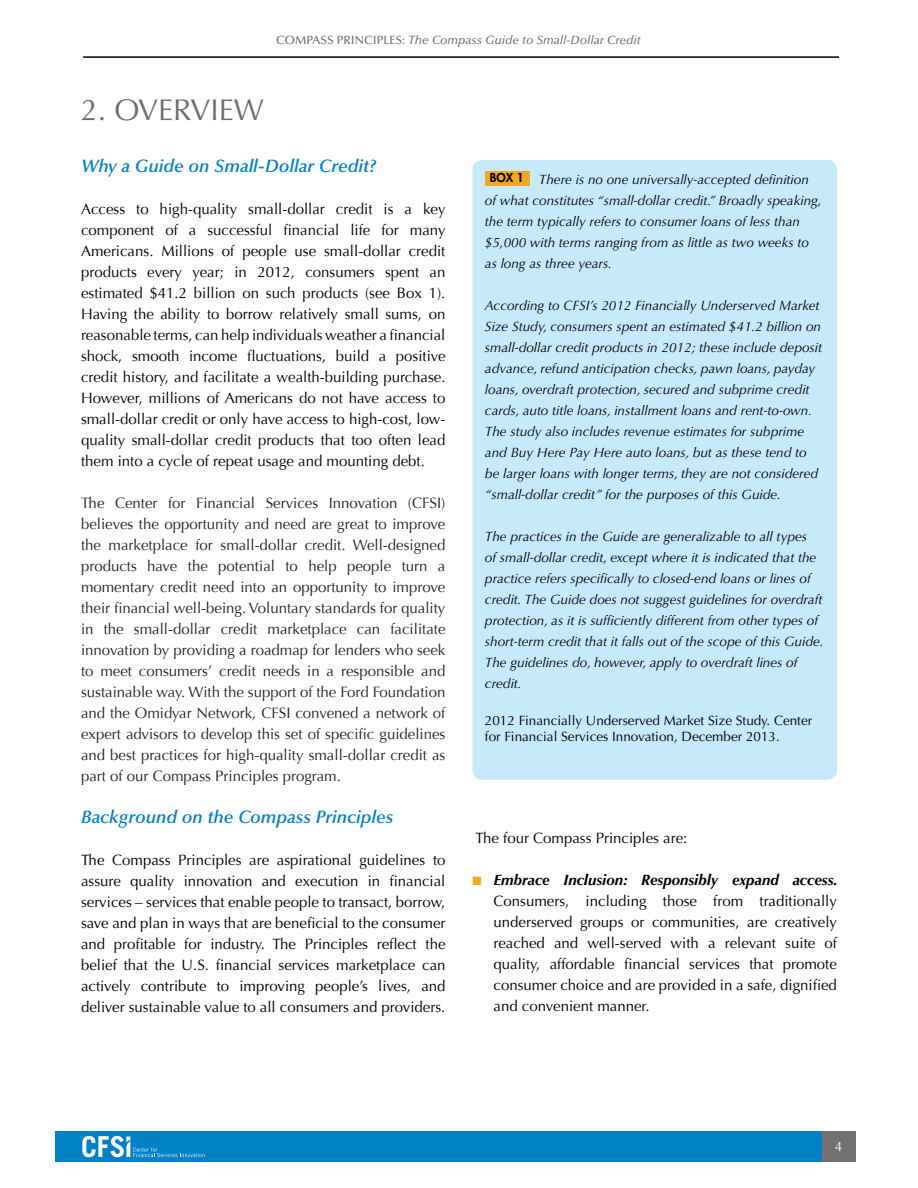
<style>
.page{position:relative;width:918px;height:1188px;background:#fff}
.page>*{position:absolute;margin:0;border:0;box-sizing:border-box;transform-origin:0 0}
.t1{font:30px "Optima LT Std";color:#6d6e71}
.t2{font:italic 600 18px "Optima LT Std";color:#0081c6}
.t3{font:15px/21px "Optima LT Std";color:#000;text-align:justify}
.t4{font:15px/21px "Optima";color:#222;text-align:justify}
.t5{font:15px/21px "Optima";color:#000;text-align:justify}
.t6{font:italic 13.5px/21px "Optima LT Std";color:#000}
.t7{font:13.5px/16.2px "Optima LT Std";color:#000}
.t8{font:13.5px "Optima LT Std";color:#fff}
.t9{font:italic 500 12px "Optima LT Std";color:#6c6e6c}
.t10{font:800 12px "Futura Std";color:#000}
.s1{font-style:normal}
.s2{color:#f3a71e}
.s3{font-weight:700;font-style:italic}
</style>
<div class="page">
<div style="left:820px;top:1131px;width:36px;height:30px;background:#717073"></div>
<div style="left:55px;top:1131px;width:766px;height:30px;background:#0081c6"></div>
<svg style="left:82px;top:1136px;width:123px;height:21px"></svg>
<hr style="left:83px;top:56px;width:756px;height:2px;background:#000">
<div style="left:473px;top:160px;width:364px;height:620px;background:#c7eafb;border-radius:10px"></div>
<div style="left:485px;top:171px;width:45px;height:15px;background:#f3a71e"></div>
<p class="t9" style="left:276px;top:33px;width:366px"><span class="s1">COMPASS PRINCIPLES:</span> The Compass Guide to Small-Dollar Credit</p>
<h1 class="t1" style="left:81px;top:93px;width:53px">2. OVERVIEW</h1>
<h2 class="t2" style="left:81px;top:155px;width:297px">Why a Guide on Small-Dollar Credit?</h2>
<p class="t5" style="left:81px;top:199px;width:366px">Access to high-quality small-dollar credit is a key component of a successful financial life for many Americans. Millions of people use small-dollar credit products every year; in 2012, consumers spent an estimated $41.2 billion on such products (see Box 1).<br>Having the ability to borrow relatively small sums, on reasonable terms, can help individuals weather a financial shock, smooth income fluctuations, build a positive credit history, and facilitate a wealth-building purchase.<br>However, millions of Americans do not have access to small-dollar credit or only have access to high-cost, low&shy;quality small-dollar credit products that too often lead them into a cycle of repeat usage and mounting debt.</p>
<p class="t4" style="left:81px;top:493px;width:366px">The Center for Financial Services Innovation (CFSI) believes the opportunity and need are great to improve the marketplace for small-dollar credit. Well-designed products have the potential to help people turn a momentary credit need into an opportunity to improve their financial well-being. Voluntary standards for quality in the small-dollar credit marketplace can facilitate innovation by providing a roadmap for lenders who seek to meet consumers’ credit needs in a responsible and sustainable way. With the support of the Ford Foundation and the Omidyar Network, CFSI convened a network of expert advisors to develop this set of specific guidelines and best practices for high-quality small-dollar credit as part of our Compass Principles program.</p>
<h2 class="t2" style="left:81px;top:806px;width:314px">Background on the Compass Principles</h2>
<p class="t3" style="left:81px;top:850px;width:366px">The Compass Principles are aspirational guidelines to assure quality innovation and execution in financial services – services that enable people to transact, borrow, save and plan in ways that are beneficial to the consumer and profitable for industry. The Principles reflect the belief that the U.S. financial services marketplace can actively contribute to improving people’s lives, and deliver sustainable value to all consumers and providers.</p>
<p class="t10" style="left:490px;top:170px;width:35px">BOX 1</p>
<p class="t6" style="left:485px;top:169px;width:338px;text-indent:54px">There is no one universally-accepted definition of what constitutes “small-dollar credit.” Broadly speaking, the term typically refers to consumer loans of less than $5,000 with terms ranging from as little as two weeks to as long as three years.</p>
<p class="t6" style="left:485px;top:295px;width:339px">According to CFSI’s 2012 Financially Underserved Market Size Study, consumers spent an estimated $41.2 billion on small-dollar credit products in 2012; these include deposit advance, refund anticipation checks, pawn loans, payday loans, overdraft protection, secured and subprime credit cards, auto title loans, installment loans and rent-to-own.<br>The study also includes revenue estimates for subprime and Buy Here Pay Here auto loans, but as these tend to be larger loans with longer terms, they are not considered “small-dollar credit” for the purposes of this Guide.</p>
<p class="t6" style="left:485px;top:526px;width:340px">The practices in the Guide are generalizable to all types<br>of small-dollar credit, except where it is indicated that the practice refers specifically to closed-end loans or lines of credit. The Guide does not suggest guidelines for overdraft protection, as it is sufficiently different from other types of short-term credit that it falls out of the scope of this Guide.<br>The guidelines do, however, apply to overdraft lines of credit.</p>
<p class="t7" style="left:485px;top:713px;width:329px">2012 Financially Underserved Market Size Study. Center for Financial Services I nnovation, December 2013.</p>
<p class="t3" style="left:476px;top:827px;width:213px">The four Compass Principles are:</p>
<p class="t3" style="left:494px;top:869px;width:346px;text-indent:-21px"><span class="s2">■</span> <span class="s3">Embrace Inclusion: Responsibly expand access.<br></span>Consumers, including those from traditionally underserved groups or communities, are creatively reached and well-served with a relevant suite of quality, affordable financial services that promote consumer choice and are provided in a safe, dignified and convenient manner.</p>
<p class="t8" style="left:835px;top:1139px;width:9px">4</p>
</div>
